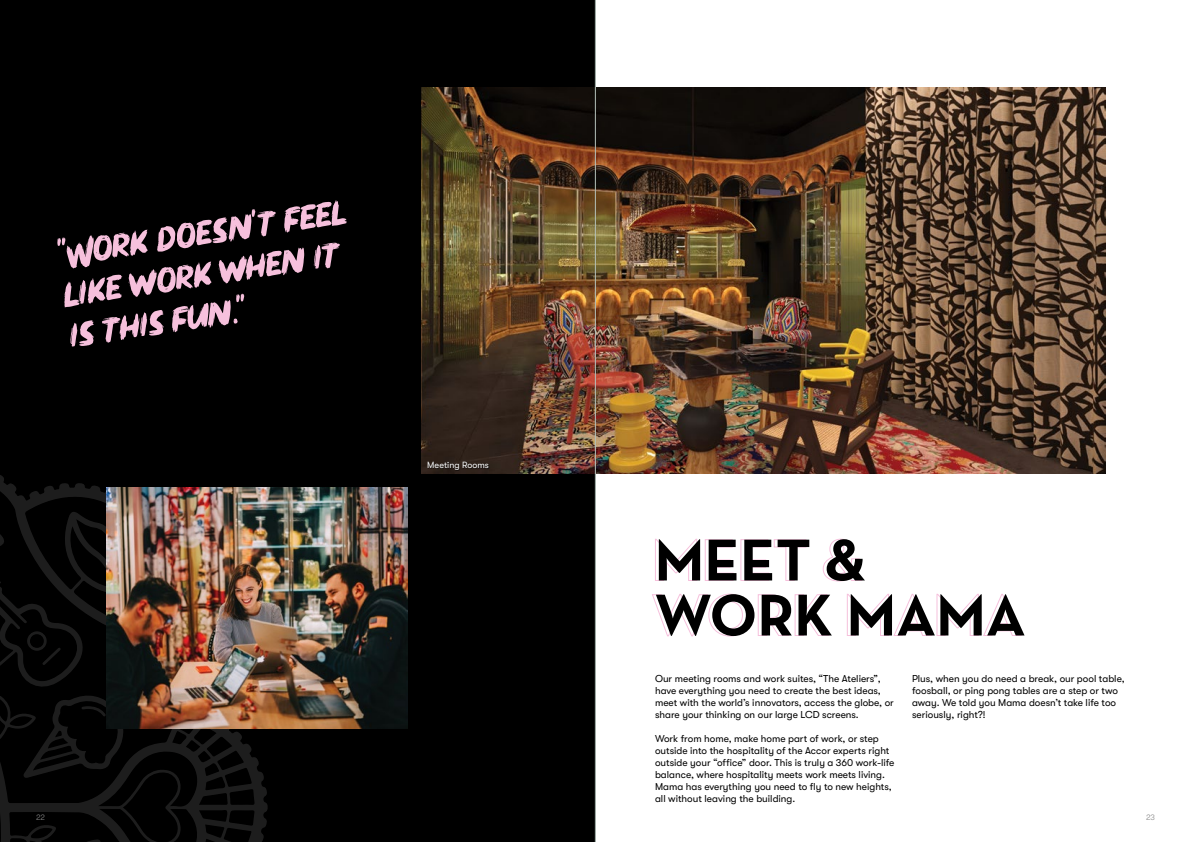
<style>
.page{position:relative;width:1191px;height:842px;background:#fff}
.page>*{position:absolute;margin:0;border:0;box-sizing:border-box;transform-origin:0 0}
.t1{font:700 60px/55px "Neutra Text";color:#000}
.t2{font:44px/41.3px "Dirty Brush";color:#f6c0dc}
.t3{font:10px/12px "GT Walsheim Pro";color:#000}
.t4{font:9px "GT Walsheim Pro";color:#fff}
.t5{font:300 8px "GT Walsheim Pro";color:#878787}
</style>
<div class="page">
<div style="left:0;top:0;width:595px;height:842px;background:#000"></div>
<svg style="left:0;top:475px;width:268px;height:367px"></svg>
<svg style="left:27px;top:631px;width:34px;height:34px"></svg>
<svg style="left:81px;top:706px;width:25px;height:11px"></svg>
<img style="left:421px;top:88px;width:684px;height:385px">
<img style="left:107px;top:487px;width:300px;height:241px">
<div style="left:428px;top:461px;width:61px;height:10px;background:#000;opacity:.75"></div>
<hr style="left:595px;top:0;width:1px;height:842px;background:#b5c1ba">
<h2 class="t2" style="left:56px;top:238px;width:293px;rotate:-8deg">"Work doesn't feel like work when it is this fun."</h2>
<p class="t4" style="left:427px;top:459px;width:63px">Meeting Rooms</p>
<h1 class="t1" style="left:654px;top:531px;width:373px">MEET &amp;<br>WORK MAMA</h1>
<p class="t3" style="left:655px;top:673px;width:240px">Our meeting rooms and work suites, “The Ateliers”, have everything you need to create the best ideas, meet with the world’s innovators, access the globe, or share your thinking on our large LCD screens.</p>
<p class="t3" style="left:655px;top:733px;width:241px">Work from home, make home part of work, or step outside into the hospitality of the Accor experts right outside your “office” door. This is truly a 360 work-life balance, where hospitality meets work meets living.<br>Mama has everything you need to fly to new heights, all without leaving the building.</p>
<p class="t3" style="left:912px;top:673px;width:214px">Plus, when you do need a break, our pool table, foosball, or ping pong tables are a step or two away. We told you Mama doesn’t take life too seriously, right?!</p>
<p class="t5" style="left:36px;top:813px;width:10px">22</p>
<p class="t5" style="left:1146px;top:813px;width:10px">23</p>
</div>
